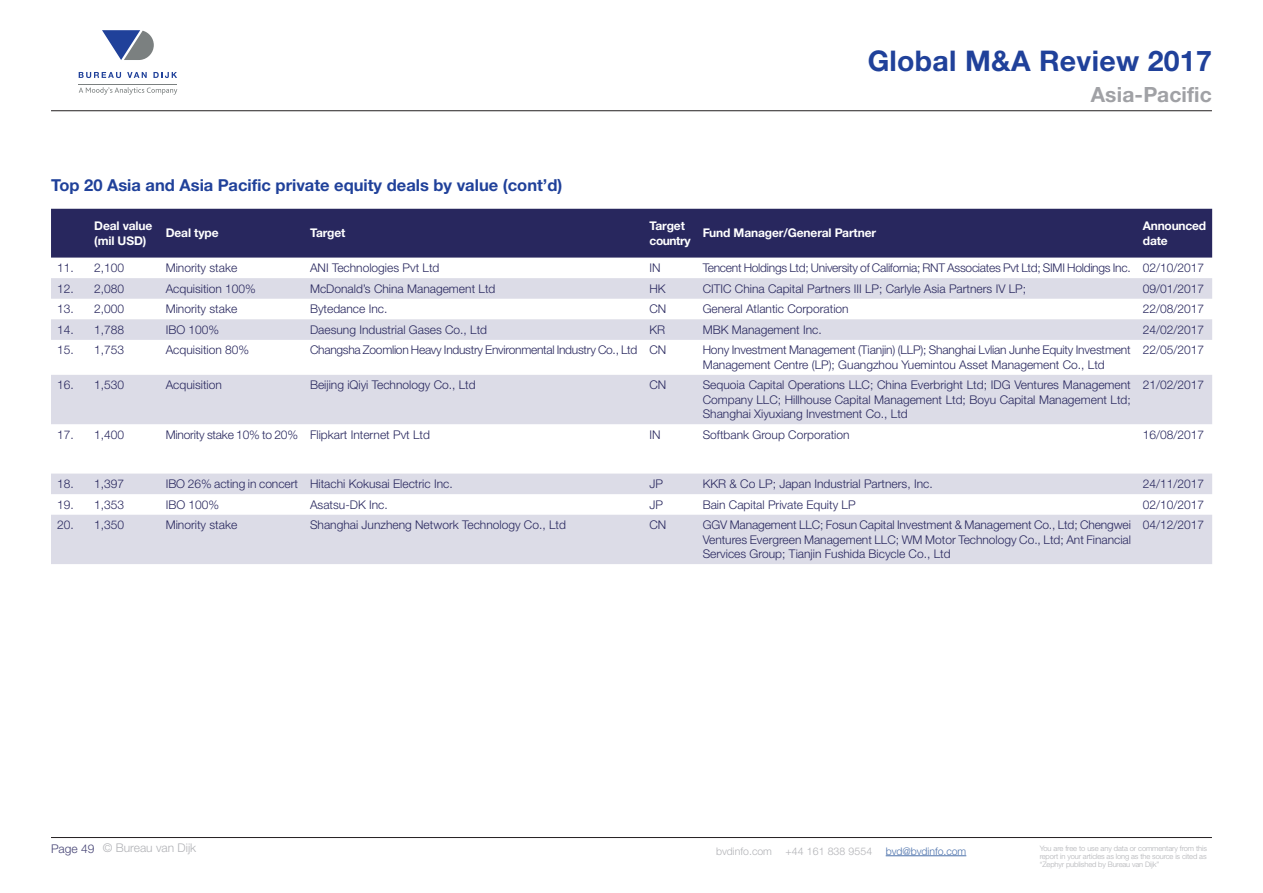
<style>
.page{position:relative;width:1263px;height:893px;background:#fff}
.page>*{position:absolute;margin:0;border:0;box-sizing:border-box;transform-origin:0 0}
.t1{font:700 28.5px "Helvetica Neue LTW1 G";letter-spacing:.01em;color:#20419a}
.t2{font:700 21px "Helvetica Neue LTW1 G";letter-spacing:.01em;color:#a0a1a5}
.t3{font:700 16.5px "Helvetica Neue LTW1 G";color:#20419a}
.t4{font:300 12px/14.4px "Helvetica Neue LT Std";color:#28275e;text-align:justify}
.t5{font:300 12px "Helvetica Neue LT Std";letter-spacing:-.02em;color:#28275e}
.t6{font:700 12px/14.4px "Helvetica Neue LTW1 G";letter-spacing:-.01em;color:#fff}
.t7{font:300 12px "Helvetica Neue LT Std";letter-spacing:-.025em;color:#28275e}
.t8{font:300 12px "Helvetica Neue LT Std";color:#b1b2b6}
.t9{font:700 12px/14.4px "Helvetica Neue LTW1 G";letter-spacing:-.035em;color:#fff}
.t10{font:300 10.5px "Helvetica Neue LT Std";letter-spacing:.005em;color:#b1b2b6}
.t11{font:300 10.5px "Helvetica Neue LT Std";letter-spacing:-.005em;color:#4d72ac}
.t12{font:300 7.5px/8.2px "Helvetica Neue LT Std";letter-spacing:-.015em;color:#b1b2b6;text-align:justify}
.s1{color:#464475}
</style>
<div class="page">
<hr style="left:886px;top:855px;width:80px;height:1px;background:#4d72ac">
<hr style="left:51px;top:110px;width:1161px;height:1px;background:#231f20">
<hr style="left:51px;top:837px;width:1161px;height:1px;background:#231f20">
<svg style="left:102px;top:30px;width:52px;height:30px"></svg>
<svg style="left:79px;top:72px;width:42px;height:6px"></svg>
<svg style="left:127px;top:72px;width:20px;height:6px"></svg>
<svg style="left:153px;top:72px;width:24px;height:6px"></svg>
<hr style="left:79px;top:84px;width:98px;height:1px;background:#7b8080">
<svg style="left:79px;top:87px;width:98px;height:8px"></svg>
<div style="left:51px;top:209px;width:1161px;height:49px;background:#28275e"></div>
<svg style="left:51px;top:278px;width:1161px;height:286px;fill:#dcdce7"></svg>
<h1 class="t1" style="left:868px;top:43px;width:346px">Global M&amp;A Review 2017</h1>
<h2 class="t2" style="left:1091px;top:82px;width:123px">Asia-Pacific</h2>
<h3 class="t3" style="left:51px;top:175px;width:513px">Top 20 Asia and Asia Pacific private equity deals by value (cont’d)</h3>
<p class="t6" style="left:94px;top:219px;width:60px">Deal value (mil USD)</p>
<p class="t6" style="left:166px;top:226px;width:54px">Deal type</p>
<p class="t6" style="left:310px;top:226px;width:37px">Target</p>
<p class="t9" style="left:649px;top:219px;width:43px">Target country</p>
<p class="t6" style="left:703px;top:226px;width:175px">Fund Manager/General Partner</p>
<p class="t6" style="left:1143px;top:219px;width:65px">Announced date</p>
<p class="t4" style="left:57px;top:260px;width:69px">11. 2,100</p>
<p class="t4" style="left:166px;top:260px;width:73px">Minority stake</p>
<p class="t4" style="left:310px;top:260px;width:131px">ANI Technologies Pvt Ltd</p>
<p class="t4" style="left:649px;top:260px;width:13px">IN</p>
<p class="t5" style="left:703px;top:261px;width:503px">Tencent Holdings Ltd; University of California; RNT Associates Pvt Ltd; SIMI Holdings Inc. 02/10/2017</p>
<p class="t4" style="left:57px;top:281px;width:69px">12. 2,080</p>
<p class="t4" style="left:166px;top:281px;width:92px">Acquisition 100%</p>
<p class="t4" style="left:310px;top:281px;width:187px">McDonald’s China Management Ltd</p>
<p class="t4" style="left:649px;top:281px;width:18px">HK</p>
<p class="t4" style="left:703px;top:281px;width:325px">CITIC China Capital Partners III LP; Carlyle Asia Partners IV LP;</p>
<p class="t4" style="left:1143px;top:281px;width:63px">09/01/2017</p>
<p class="t4" style="left:57px;top:302px;width:69px">13. 2,000</p>
<p class="t4" style="left:166px;top:302px;width:73px">Minority stake</p>
<p class="t4" style="left:310px;top:302px;width:79px">Bytedance Inc.</p>
<p class="t4" style="left:649px;top:302px;width:18px">CN</p>
<p class="t4" style="left:703px;top:302px;width:148px">General Atlantic Corporation</p>
<p class="t4" style="left:1143px;top:302px;width:63px">22/08/2017</p>
<p class="t4" style="left:57px;top:322px;width:69px">14. 1,788</p>
<p class="t4" style="left:166px;top:322px;width:55px">IBO 100%</p>
<p class="t4" style="left:310px;top:322px;width:179px">Daesung Industrial Gases Co., Ltd</p>
<p class="t4" style="left:649px;top:322px;width:17px">KR</p>
<p class="t4" style="left:703px;top:322px;width:121px">MBK Management Inc.</p>
<p class="t4" style="left:1143px;top:322px;width:63px">24/02/2017</p>
<p class="t4" style="left:57px;top:343px;width:69px">15. 1,753</p>
<p class="t4" style="left:166px;top:343px;width:85px">Acquisition 80%</p>
<p class="t7" style="left:310px;top:343px;width:358px">Changsha Zoomlion Heavy Industry Environmental Industry Co., Ltd CN</p>
<p class="t4" style="left:703px;top:343px;width:430px">Hony Investment Management (Tianjin) (LLP); Shanghai Lvlian Junhe Equity Investment<br>Management Centre (LP); Guangzhou Yuemintou Asset Management Co., Ltd</p>
<p class="t4" style="left:1143px;top:343px;width:63px">22/05/2017</p>
<p class="t4" style="left:57px;top:378px;width:69px">16. 1,530</p>
<p class="t4" style="left:166px;top:378px;width:58px">Acquisition</p>
<p class="t4" style="left:310px;top:378px;width:167px">Beijing iQiyi Technology Co., Ltd</p>
<p class="t4" style="left:649px;top:378px;width:18px">CN</p>
<p class="t4" style="left:703px;top:378px;width:430px">Sequoia Capital Operations LLC; China Everbright Ltd; IDG Ventures Management Company LLC; Hillhouse Capital Management Ltd; Boyu Capital Management Ltd; Shanghai Xiyuxiang Investment Co., Ltd</p>
<p class="t4" style="left:1143px;top:378px;width:63px">21/02/2017</p>
<p class="t4" style="left:57px;top:427px;width:69px">17. 1,400</p>
<p class="t4" style="left:166px;top:427px;width:266px">Minority stake 10% to 20% Flipkart Internet Pvt Ltd</p>
<p class="t4" style="left:649px;top:427px;width:13px">IN</p>
<p class="t4" style="left:703px;top:427px;width:148px">Softbank Group Corporation</p>
<p class="t4" style="left:1143px;top:427px;width:63px">16/08/2017</p>
<p class="t4" style="left:57px;top:476px;width:69px">18. 1,397</p>
<p class="t4" style="left:166px;top:476px;width:289px">IBO 26% acting in concert Hitachi Kokusai Electric Inc.</p>
<p class="t4" style="left:649px;top:476px;width:15px">JP</p>
<p class="t4" style="left:703px;top:476px;width:232px">KKR &amp; Co LP; Japan Industrial Partners, Inc.</p>
<p class="t4" style="left:1143px;top:476px;width:63px">24/11/2017</p>
<p class="t4" style="left:57px;top:497px;width:69px">19. 1,353</p>
<p class="t4" style="left:166px;top:497px;width:55px">IBO 100%</p>
<p class="t4" style="left:310px;top:497px;width:79px">Asatsu-DK Inc.</p>
<p class="t4" style="left:649px;top:497px;width:15px">JP</p>
<p class="t4" style="left:703px;top:497px;width:154px">Bain Capital Private Equity LP</p>
<p class="t4" style="left:1143px;top:497px;width:63px">02/10/2017</p>
<p class="t4" style="left:57px;top:518px;width:69px">20. 1,350</p>
<p class="t4" style="left:166px;top:518px;width:73px">Minority stake</p>
<p class="t4" style="left:310px;top:518px;width:257px">Shanghai Junzheng Network Technology Co., Ltd</p>
<p class="t4" style="left:649px;top:518px;width:18px">CN</p>
<p class="t4" style="left:703px;top:518px;width:430px">GGV Management LLC; Fosun Capital Investment &amp; Management Co., Ltd; Chengwei Ventures Evergreen Management LLC; WM Motor Technology Co., Ltd; Ant Financial Services Group; Tianjin Fushida Bicycle Co., Ltd</p>
<p class="t4" style="left:1143px;top:518px;width:63px">04/12/2017</p>
<p class="t8" style="left:51px;top:840px;width:147px"><span class="s1">Page 49</span> © Bureau van Dijk</p>
<p class="t10" style="left:716px;top:844px;width:58px">bvdinfo.com</p>
<p class="t10" style="left:785px;top:844px;width:88px">+44 161 838 9554</p>
<p class="t11" style="left:886px;top:844px;width:82px">bvd@bvdinfo.com</p>
<p class="t12" style="left:1040px;top:844px;width:169px">You are free to use any data or commentary from this report in your articles as long as the source is cited as “Zephyr published by Bureau van Dijk”</p>
</div>
